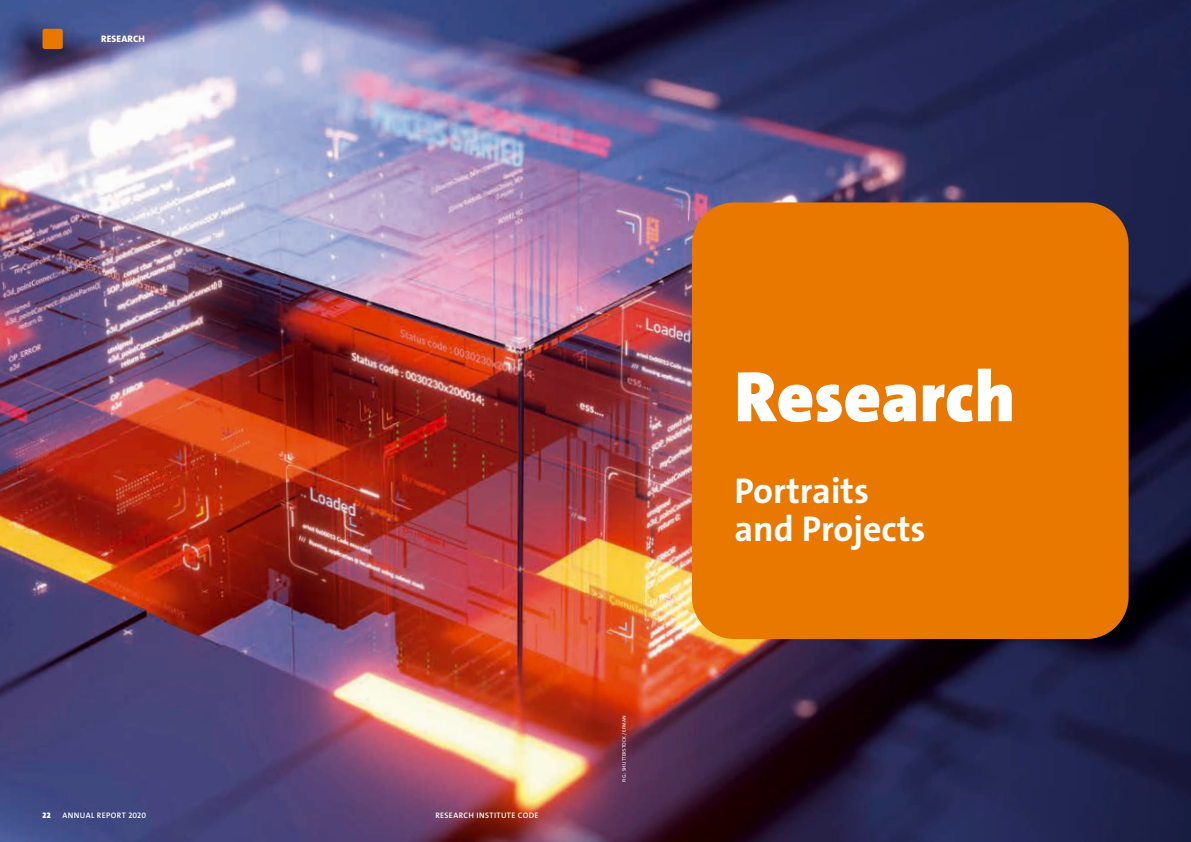
<style>
.page{position:relative;width:1191px;height:842px;background:#fff}
.page>*{position:absolute;margin:0;border:0;box-sizing:border-box;transform-origin:0 0}
.t1{font:900 72px "The Sans Os F";color:#fff}
.t2{font:700 36px/38px "The Sans Os F";color:#fff}
.t3{font:800 9.5px "The Sans Os F";letter-spacing:.02em;color:#fff}
.t4{font:600 8px "The Sans Os F";letter-spacing:.05em;color:#fff}
.t5{font:900 8px "The Sans Os F";color:#fff}
.t6{font:5px "The Sans Os F";letter-spacing:.02em;color:#fff}
</style>
<div class="page">
<img style="left:0;top:0;width:1191px;height:842px">
<div style="left:692px;top:202px;width:436px;height:437px;background:#e87800;border-radius:43px"></div>
<div style="left:43px;top:29px;width:20px;height:20px;background:#e87800;border-radius:2px"></div>
<p class="t3" style="left:101px;top:32px;width:45px">RESEARCH</p>
<p class="t5" style="left:43px;top:810px;width:10px">22</p>
<p class="t4" style="left:62px;top:810px;width:85px">ANNUAL REPORT 2020</p>
<p class="t4" style="left:435px;top:810px;width:105px">RESEARCH INSTITUTE CODE</p>
<p class="t6" style="left:621px;top:782px;width:68px;rotate:-90deg">FIG.: SHUTTERSTOCK / EFMAN</p>
<h1 class="t1" style="left:734px;top:351px;width:282px">Research</h1>
<h2 class="t2" style="left:734px;top:472px;width:193px">Portraits and Projects</h2>
</div>
